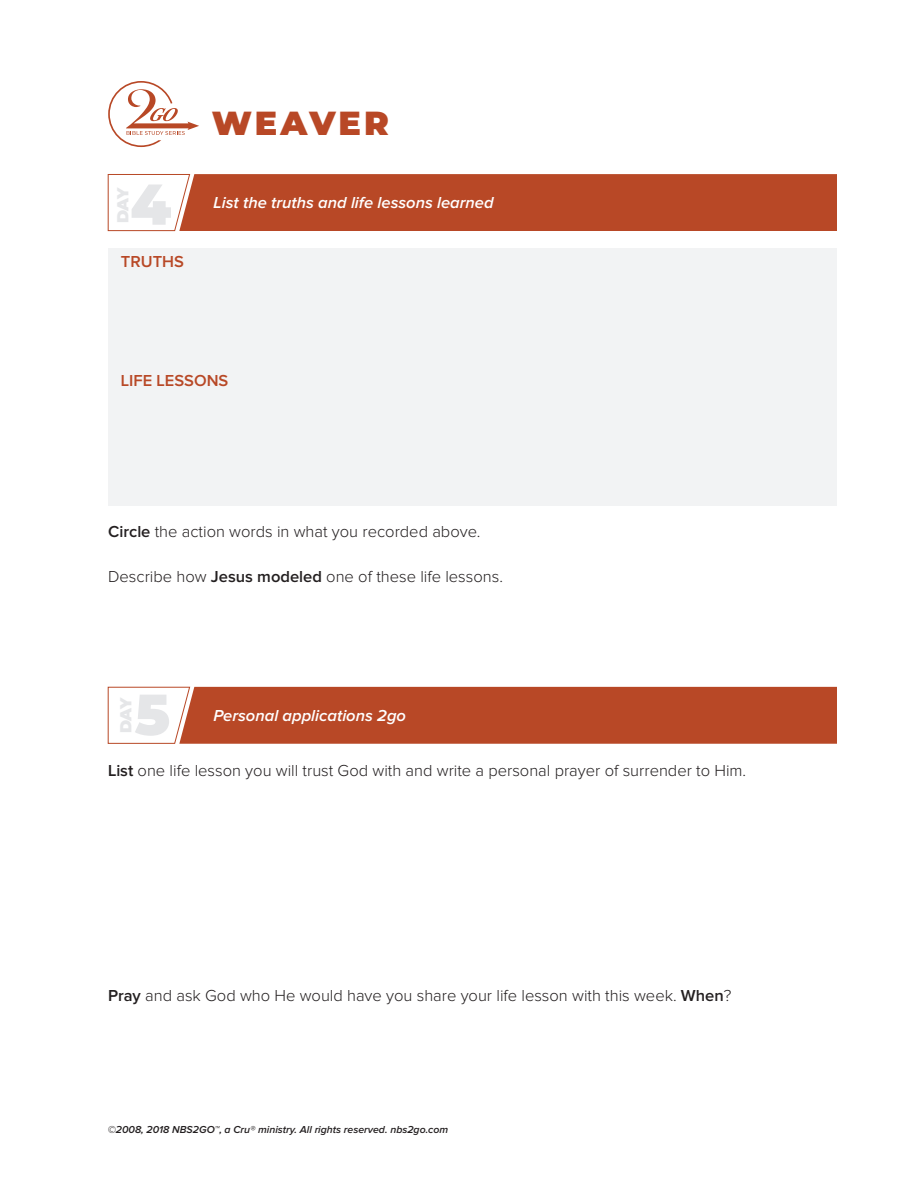
<style>
.page{position:relative;width:918px;height:1188px;background:#fff}
.page>*{position:absolute;margin:0;border:0;box-sizing:border-box;transform-origin:0 0}
.t1{font:900 57.45px "Montserrat";color:#e5e6e8}
.t2{font:900 33.3px "Montserrat";letter-spacing:.085em;color:#b84826}
.t3{font:300 16.5px "Proxima Nova";color:#231f20}
.t4{font:italic 600 16.5px "Proxima Nova";color:#fff}
.t5{font:600 16.5px "Proxima Nova";color:#b84826}
.t6{font:900 15.9px "Montserrat";color:#e5e6e8}
.t7{font:italic 600 10.5px "Proxima Nova";color:#231f20}
.s1{font-weight:600}
</style>
<div class="page">
<div style="left:108px;top:248px;width:729px;height:258px;background:#f2f3f4"></div>
<svg style="left:108px;top:174px;width:729px;height:57px;background:#bf5b3c"></svg>
<svg style="left:108px;top:687px;width:729px;height:57px;background:#bf5b3d"></svg>
<svg style="left:108px;top:81px;width:91px;height:66px"></svg>
<p class="t6" style="left:111px;top:223px;width:38px;rotate:-90deg">DAY</p>
<h1 class="t1" style="left:130px;top:161px;width:42px">4</h1>
<p class="t5" style="left:121px;top:254px;width:65px">TRUTHS</p>
<h2 class="t2" style="left:212px;top:98px;width:179px">WEAVER</h2>
<p class="t4" style="left:213px;top:195px;width:282px">List the truths and life lessons learned</p>
<p class="t5" style="left:121px;top:373px;width:109px">LIFE LESSONS</p>
<p class="t3" style="left:108px;top:524px;width:374px"><span class="s1">Circle</span> the action words in what you recorded above.</p>
<p class="t3" style="left:108px;top:569px;width:396px">Describe how <span class="s1">Jesus modeled</span> one of these life lessons.</p>
<p class="t6" style="left:114px;top:733px;width:38px;rotate:-90deg">DAY</p>
<h1 class="t1" style="left:135px;top:671px;width:37px">5</h1>
<p class="t4" style="left:213px;top:708px;width:194px">Personal applications 2go</p>
<p class="t3" style="left:108px;top:763px;width:640px"><span class="s1">List</span> one life lesson you will trust God with and write a personal prayer of surrender to Him.</p>
<p class="t3" style="left:108px;top:988px;width:625px"><span class="s1">Pray</span> and ask God who He would have you share your life lesson with this week. <span class="s1">When</span>?</p>
<p class="t7" style="left:108px;top:1125px;width:342px">©2008, 2018 NBS2GO™, a Cru® ministry. All rights reserved. nbs2go.com</p>
</div>
